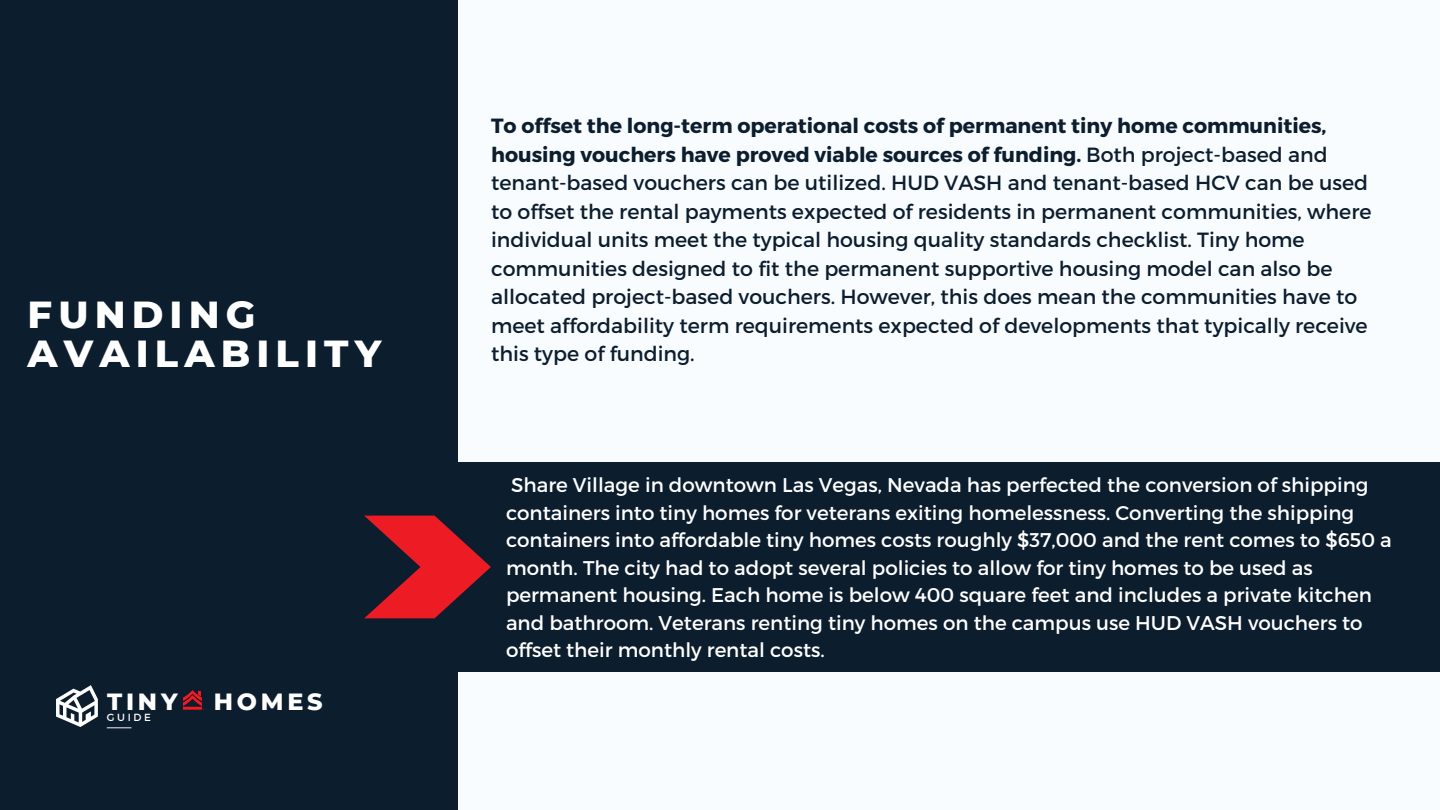
<style>
.page{position:relative;width:1440px;height:810px;background:#f9fcff}
.page>*{position:absolute;margin:0;border:0;box-sizing:border-box;transform-origin:0 0}
.t1{font:800 38.4px/38.8px "Montserrat";letter-spacing:.16em;color:#fff}
.t2{font:800 23.9px "Montserrat";letter-spacing:.16em;color:#fff}
.t3{font:20.5px/28.5px "Montserrat";color:#0c1d2e}
.t4{font:19.8px/27.5px "Montserrat";color:#fff}
.t5{font:10.3px "Montserrat";letter-spacing:.255em;color:#fff}
.s1{font-weight:700}
</style>
<div class="page">
<div style="left:0;top:0;width:457px;height:810px;background:#0c1d2e"></div>
<svg style="left:56px;top:685px;width:42px;height:42px"></svg>
<svg style="left:107px;top:727px;width:24px;height:1px"></svg>
<img style="left:183px;top:691px;width:19px;height:19px">
<div style="left:394px;top:462px;width:1046px;height:210px;background:#0c1d2e"></div>
<svg style="left:364px;top:516px;width:127px;height:102px"></svg>
<p class="t1" style="left:28px;top:295px;width:355px">FUNDING<br>AVAILABILITY</p>
<p class="t2" style="left:107px;top:687px;width:72px">TINY</p>
<p class="t2" style="left:214px;top:687px;width:111px">HOMES</p>
<p class="t5" style="left:107px;top:710px;width:46px">GUIDE</p>
<p class="t3" style="left:491px;top:111px;width:882px"><span class="s1">To offset the long-term operational costs of permanent tiny home communities, housing vouchers have proved viable sources of funding.</span> Both project-based and tenant-based vouchers can be utilized. HUD VASH and tenant-based HCV can be used to offset the rental payments expected of residents in permanent communities, where individual units meet the typical housing quality standards checklist. Tiny home communities designed to fit the permanent supportive housing model can also be allocated project-based vouchers. However, this does mean the communities have to meet affordability term requirements expected of developments that typically receive this type of funding.</p>
<p class="t4" style="left:506px;top:470px;width:887px">Share Village in downtown Las Vegas, Nevada has perfected the conversion of shipping containers into tiny homes for veterans exiting homelessness. Converting the shipping containers into affordable tiny homes costs roughly $37,000 and the rent comes to $650 a month. The city had to adopt several policies to allow for tiny homes to be used as permanent housing. Each home is below 400 square feet and includes a private kitchen and bathroom. Veterans renting tiny homes on the campus use HUD VASH vouchers to offset their monthly rental costs.</p>
</div>
